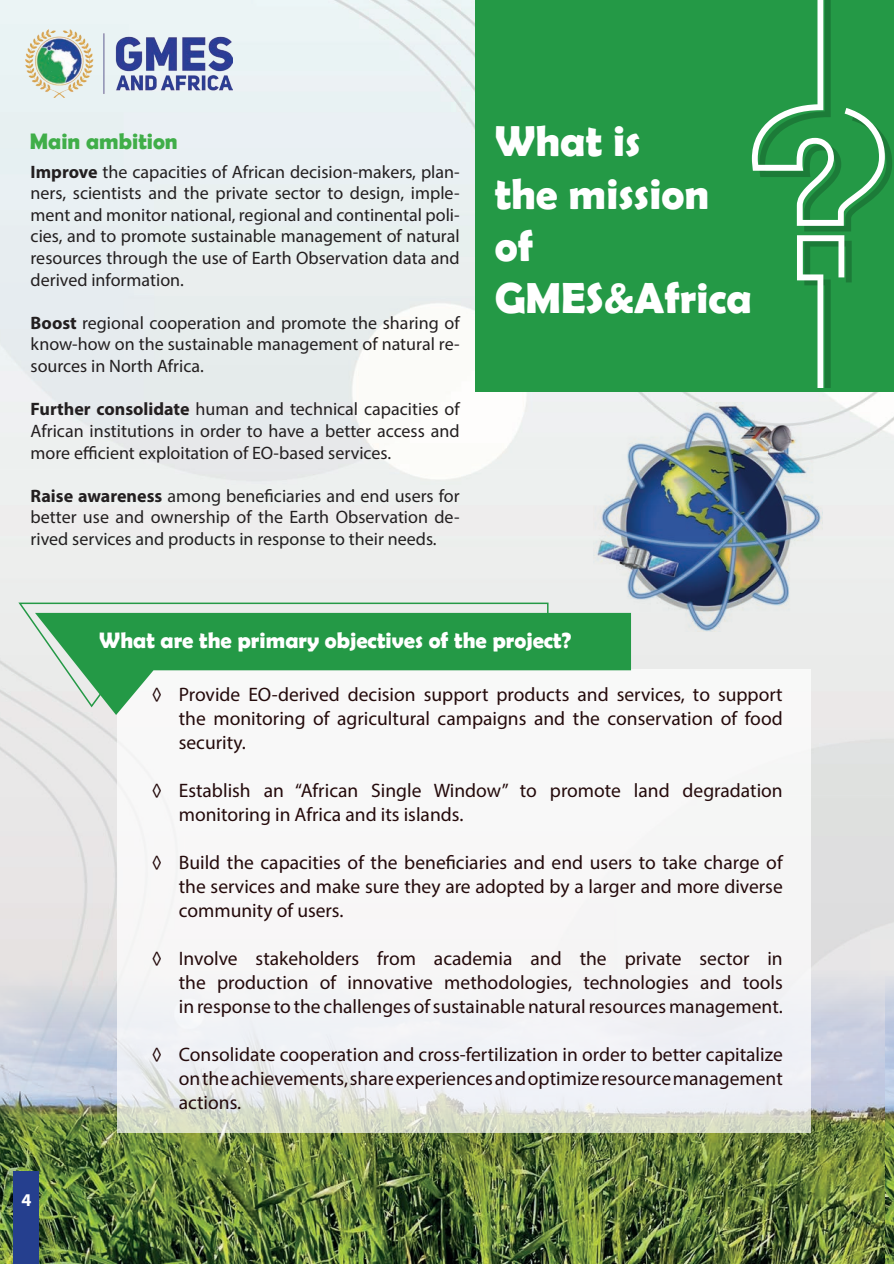
<style>
.page{position:relative;width:894px;height:1264px;background:#fff}
.page>*{position:absolute;margin:0;border:0;box-sizing:border-box;transform-origin:0 0}
.t1{font:700 43.5px/52.2px "Berlin Sans FB Demi";color:#fff}
.t2{font:700 22.5px "Berlin Sans FB Demi";color:#fff}
.t3{font:700 22.5px "Berlin Sans FB Demi";color:#40ae49}
.t4{font:19.5px/24px "Myriad Pro";color:#240a0b;text-align:justify}
.t5{font:18px/21.6px "Myriad Pro";color:#231f20;text-align:justify}
.t6{font:700 18px "Myriad Pro";color:#fff}
.t7{font:700 15px "Myriad Pro";color:#fff}
.s1{font-weight:700}
</style>
<div class="page">
<div style="left:475px;top:0;width:418px;height:392px;background:#249946"></div>
<img style="left:593px;top:403px;width:229px;height:228px">
<img style="left:0;top:970px;width:893px;height:293px">
<img style="left:885px;top:976px;width:8px;height:287px">
<svg style="left:118px;top:668px;width:692px;height:464px;fill:#f6f6f6"></svg>
<img style="left:25px;top:29px;width:208px;height:69px">
<svg style="left:18px;top:601px;width:531px;height:107px;background:#d4e2d8"></svg>
<svg style="left:35px;top:613px;width:596px;height:102px;fill:#249946"></svg>
<div style="left:14px;top:1170px;width:25px;height:93px;background:#253f8e"></div>
<svg style="left:751px;top:0;width:143px;height:388px"></svg>
<p class="t3" style="left:30px;top:128px;width:149px">Main ambition</p>
<p class="t5" style="left:31px;top:160px;width:430px"><span class="s1">Improve</span> the capacities of African decision-makers, plan&shy;ners, scientists and the private sector to design, imple&shy;ment and monitor national, regional and continental poli&shy;cies, and to promote sustainable management of natural resources through the use of Earth Observation data and derived information.</p>
<p class="t5" style="left:31px;top:312px;width:430px"><span class="s1">Boost</span> regional cooperation and promote the sharing of know-how on the sustainable management of natural re&shy;sources in North Africa.</p>
<p class="t5" style="left:31px;top:398px;width:430px"><span class="s1">Further consolidate</span> human and technical capacities of African institutions in order to have a better access and more efficient exploitation of EO-based services.</p>
<p class="t5" style="left:31px;top:484px;width:430px"><span class="s1">Raise awareness</span> among beneficiaries and end users for better use and ownership of the Earth Observation de&shy;rived services and products in response to their needs.</p>
<h1 class="t1" style="left:494px;top:115px;width:259px">What is<br>the mission of<br>GMES&amp;Africa</h1>
<p class="t2" style="left:99px;top:626px;width:473px">What are the primary objectives of the project?</p>
<p class="t7" style="left:22px;top:1187px;width:10px">4</p>
<p class="t6" style="left:21px;top:1188px;width:11px">4</p>
<p class="t4" style="left:179px;top:681px;width:605px;text-indent:-27px">◊ Provide EO-derived decision support products and services, to support the monitoring of agricultural campaigns and the conservation of food security.</p>
<p class="t4" style="left:179px;top:777px;width:605px;text-indent:-27px">◊ Establish an “African Single Window” to promote land degradation monitoring in Africa and its islands.</p>
<p class="t4" style="left:179px;top:849px;width:605px;text-indent:-27px">◊ Build the capacities of the beneficiaries and end users to take charge of the services and make sure they are adopted by a larger and more diverse community of users.</p>
<p class="t4" style="left:179px;top:945px;width:605px;text-indent:-27px">◊ Involve stakeholders from academia and the private sector in the production of innovative methodologies, technologies and tools in response to the challenges of sustainable natural resources management.</p>
<p class="t4" style="left:179px;top:1041px;width:605px;text-indent:-27px">◊ Consolidate cooperation and cross-fertilization in order to better capitalize on the achievements, share experiences and optimize resource management actions.</p>
</div>
